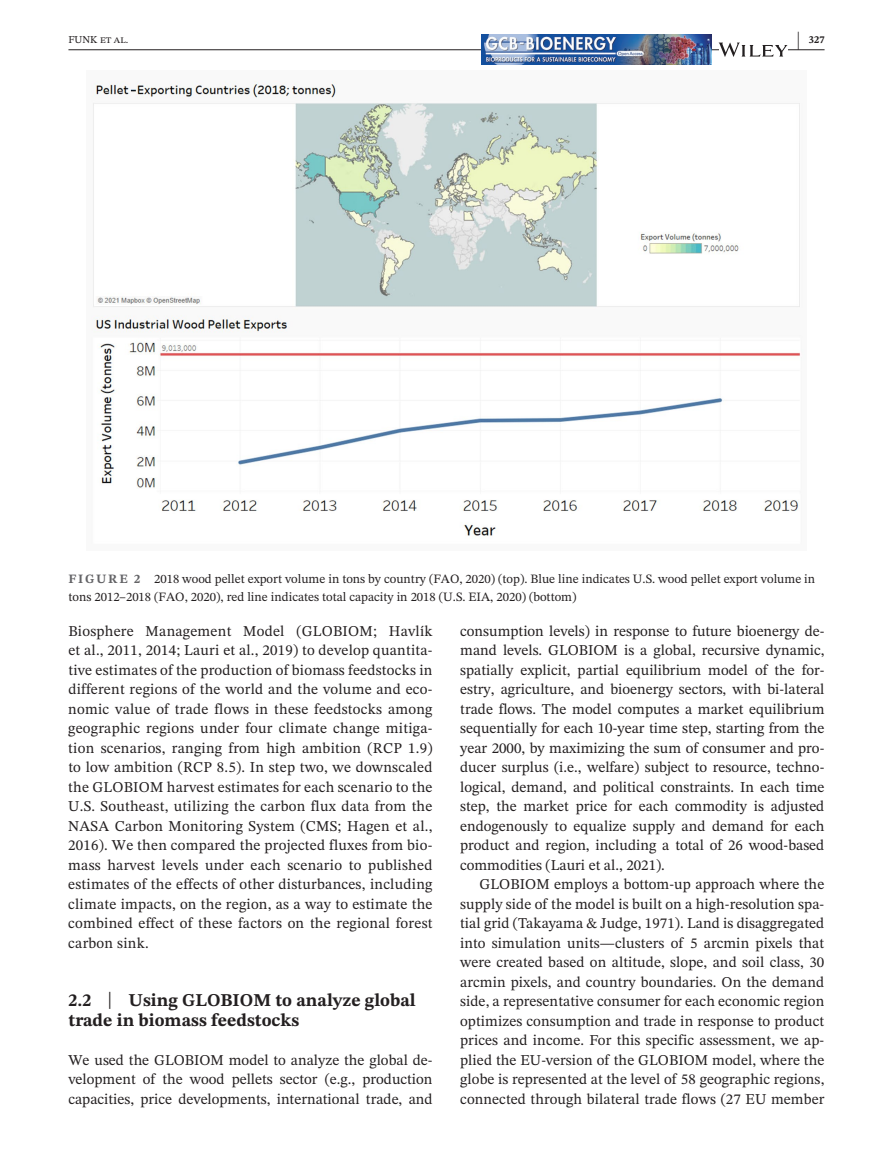
<style>
.page{position:relative;width:893px;height:1174px;background:#fff}
.page>*{position:absolute;margin:0;border:0;box-sizing:border-box;transform-origin:0 0}
.t1{font:700 21px "STIX Two Text";color:#231f20;scale:.42 1}
.t2{font:700 18px/19.5px "STIX Two Text";color:#231f20}
.t3{font:15px/19.5px "STIX Two Text";color:#231f20;text-align:justify}
.t4{font:12.75px/18px "STIX Two Text";color:#231f20}
.t5{font:10.5px "STIX Two Text";color:#231f20}
.t6{font:700 10.5px "STIX Two Text";color:#231f20}
.s1{font-weight:700;color:#636366}
.s2{font-weight:400;font-size:23.7px}
</style>
<div class="page">
<hr style="left:68px;top:49px;width:756px;height:1px;background:#231f20">
<img style="left:482px;top:35px;width:229px;height:30px">
<svg style="left:719px;top:43px;width:68px;height:14px"></svg>
<img style="left:92px;top:81px;width:708px;height:455px">
<h1 class="t1" style="left:797px;top:24px;width:8px">|</h1>
<p class="t5" style="left:68px;top:32px;width:61px">FUNK et al.</p>
<p class="t6" style="left:809px;top:32px;width:17px">327</p>
<p class="t4" style="left:68px;top:569px;width:748px"><span class="s1">FIGURE 2</span> 2018 wood pellet export volume in tons by country (FAO, 2020) (top). Blue line indicates U.S. wood pellet export volume in tons 2012–2018 (FAO, 2020), red line indicates total capacity in 2018 (U.S. EIA, 2020) (bottom)</p>
<p class="t3" style="left:68px;top:621px;width:366px">Biosphere Management Model (GLOBIOM; Havlík et al., 2011, 2014; Lauri et al., 2019) to develop quantita&shy;tive estimates of the production of biomass feedstocks in different regions of the world and the volume and eco&shy;nomic value of trade flows in these feedstocks among geographic regions under four climate change mitiga&shy;tion scenarios, ranging from high ambition (RCP 1.9) to low ambition (RCP 8.5). In step two, we downscaled the GLOBIOM harvest estimates for each scenario to the U.S. Southeast, utilizing the carbon flux data from the NASA Carbon Monitoring System (CMS; Hagen et al., 2016). We then compared the projected fluxes from bio&shy;mass harvest levels under each scenario to published estimates of the effects of other disturbances, including climate impacts, on the region, as a way to estimate the combined effect of these factors on the regional forest carbon sink.</p>
<p class="t2" style="left:68px;top:991px;width:349px">2.2 <span class="s2">|</span> Using GLOBIOM to analyze global trade in biomass feedstocks</p>
<p class="t3" style="left:68px;top:1050px;width:366px">We used the GLOBIOM model to analyze the global de&shy;velopment of the wood pellets sector (e.g., production capacities, price developments, international trade, and</p>
<p class="t3" style="left:460px;top:621px;width:366px">consumption levels) in response to future bioenergy de&shy;mand levels. GLOBIOM is a global, recursive dynamic, spatially explicit, partial equilibrium model of the for&shy;estry, agriculture, and bioenergy sectors, with bi-lateral trade flows. The model computes a market equilibrium sequentially for each 10-year time step, starting from the year 2000, by maximizing the sum of consumer and pro&shy;ducer surplus (i.e., welfare) subject to resource, techno&shy;logical, demand, and political constraints. In each time step, the market price for each commodity is adjusted endogenously to equalize supply and demand for each product and region, including a total of 26 wood-based commodities (Lauri et al., 2021).</p>
<p class="t3" style="left:460px;top:874px;width:366px;text-indent:20px">GLOBIOM employs a bottom-up approach where the supply side of the model is built on a high-resolution spa&shy;tial grid (Takayama &amp; Judge, 1971). Land is disaggregated into simulation units—clusters of 5 arcmin pixels that were created based on altitude, slope, and soil class, 30 arcmin pixels, and country boundaries. On the demand side, a representative consumer for each economic region optimizes consumption and trade in response to product prices and income. For this specific assessment, we ap&shy;plied the EU-version of the GLOBIOM model, where the globe is represented at the level of 58 geographic regions, connected through bilateral trade flows (27 EU member</p>
</div>
